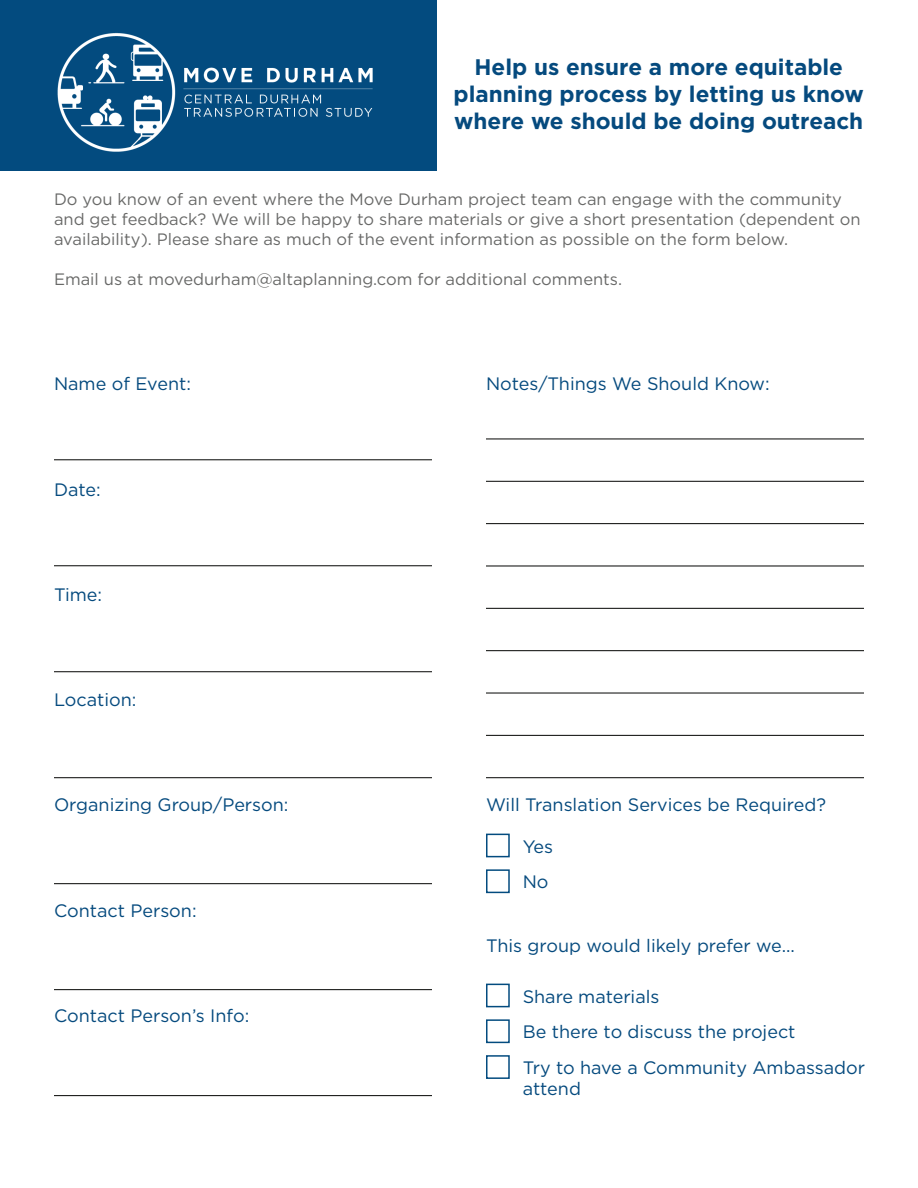
<style>
.page{position:relative;width:918px;height:1188px;background:#fff}
.page>*{position:absolute;margin:0;border:0;box-sizing:border-box;transform-origin:0 0}
.t1{font:700 22.5px/27px "Gotham";color:#054a7e;text-align:center}
.MainQuestionClean{font:18px "Gotham";color:#054a7e}
.t2{font:16.5px/19.8px "Gotham";color:#040503}
</style>
<div class="page">
<hr style="left:54px;top:671px;width:378px;height:1px;background:#040503">
<div style="left:0;top:0;width:436px;height:171px;background:#034b7f"></div>
<img style="left:57px;top:33px;width:316px;height:119px">
<hr style="left:54px;top:459px;width:378px;height:1px;background:#040503">
<hr style="left:54px;top:565px;width:378px;height:1px;background:#040503">
<hr style="left:54px;top:777px;width:378px;height:1px;background:#040503">
<div style="left:486px;top:984px;width:24px;height:23px;border:2px solid #034b7f"></div>
<div style="left:486px;top:1019px;width:24px;height:24px;border:2px solid #034b7f"></div>
<div style="left:486px;top:1055px;width:24px;height:24px;border:2px solid #034b7f"></div>
<div style="left:486px;top:834px;width:24px;height:23px;border:2px solid #034b7f"></div>
<div style="left:486px;top:869px;width:24px;height:24px;border:2px solid #034b7f"></div>
<hr style="left:54px;top:883px;width:378px;height:1px;background:#040503">
<hr style="left:54px;top:989px;width:378px;height:1px;background:#040503">
<hr style="left:54px;top:1095px;width:378px;height:1px;background:#040503">
<hr style="left:486px;top:439px;width:378px;height:1px;background:#040503">
<hr style="left:486px;top:481px;width:378px;height:1px;background:#040503">
<hr style="left:486px;top:523px;width:378px;height:1px;background:#040503">
<hr style="left:486px;top:566px;width:378px;height:1px;background:#040503">
<hr style="left:486px;top:608px;width:378px;height:1px;background:#040503">
<hr style="left:486px;top:650px;width:378px;height:1px;background:#040503">
<hr style="left:486px;top:693px;width:378px;height:1px;background:#040503">
<hr style="left:486px;top:735px;width:378px;height:1px;background:#040503">
<hr style="left:486px;top:777px;width:378px;height:1px;background:#040503">
<p class="t1" style="left:454px;top:53px;width:412px">Help us ensure a more equitable planning process by letting us know where we should be doing outreach</p>
<p class="t2" style="left:54px;top:189px;width:808px">Do you know of an event where the Move Durham project team can engage with the community and get feedback? We will be happy to share materials or give a short presentation (dependent on availability). Please share as much of the event information as possible on the form below.</p>
<p class="t2" style="left:54px;top:269px;width:570px">Email us at movedurham@altaplanning.com for additional comments.</p>
<p class="MainQuestionClean" style="left:54px;top:372px;width:138px">Name of Event:</p>
<p class="MainQuestionClean" style="left:54px;top:478px;width:48px">Date:</p>
<p class="MainQuestionClean" style="left:54px;top:583px;width:50px">Time:</p>
<p class="MainQuestionClean" style="left:54px;top:688px;width:84px">Location:</p>
<p class="MainQuestionClean" style="left:54px;top:794px;width:236px">Organizing Group/Person:</p>
<p class="MainQuestionClean" style="left:54px;top:899px;width:144px">Contact Person:</p>
<p class="MainQuestionClean" style="left:54px;top:1004px;width:197px">Contact Person’s Info:</p>
<p class="MainQuestionClean" style="left:486px;top:372px;width:285px">Notes/Things We Should Know:</p>
<p class="MainQuestionClean" style="left:486px;top:794px;width:342px">Will Translation Services be Required?</p>
<p class="MainQuestionClean" style="left:523px;top:835px;width:32px">Yes</p>
<p class="MainQuestionClean" style="left:523px;top:871px;width:27px">No</p>
<p class="MainQuestionClean" style="left:486px;top:934px;width:311px">This group would likely prefer we...</p>
<p class="MainQuestionClean" style="left:523px;top:985px;width:138px">Share materials</p>
<p class="MainQuestionClean" style="left:523px;top:1021px;width:274px">Be there to discuss the project</p>
<p class="MainQuestionClean" style="left:523px;top:1056px;width:344px">Try to have a Community Ambassador</p>
<p class="MainQuestionClean" style="left:523px;top:1077px;width:60px">attend</p>
</div>
